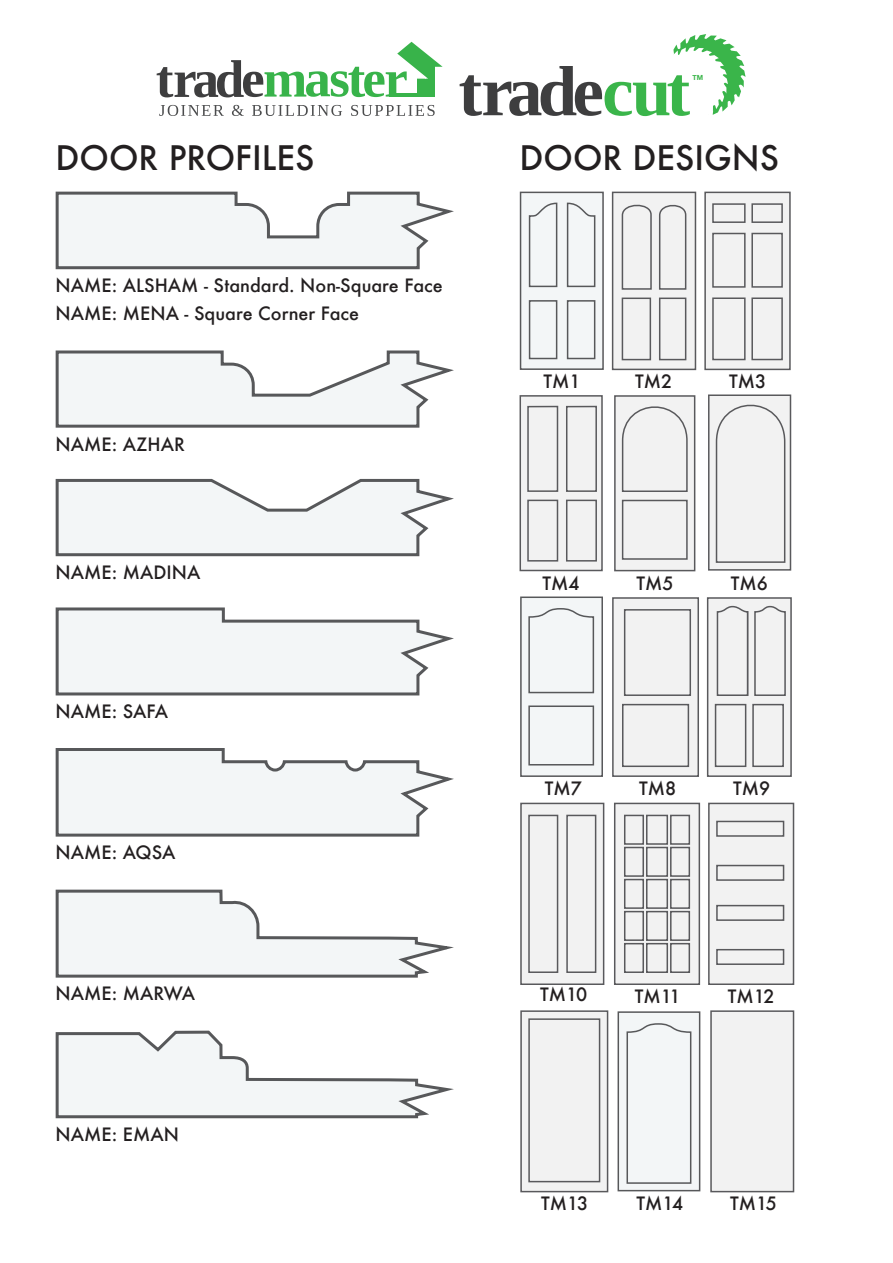
<style>
.page{position:relative;width:893px;height:1263px;background:#fff}
.page>*{position:absolute;margin:0;border:0;box-sizing:border-box;transform-origin:0 0}
.Paragraph_Style_1{font:500 33px "Futura";color:#231f20}
.Paragraph_Style_1-2{font:500 18px "Futura";color:#231f20}
.t1{font:700 7.05px "Helvetica Neue";color:#3ab54a}
</style>
<div class="page">
<svg style="left:55px;top:191px;width:397px;height:79px"></svg>
<svg style="left:55px;top:350px;width:397px;height:78px"></svg>
<svg style="left:55px;top:478px;width:397px;height:79px"></svg>
<svg style="left:55px;top:607px;width:397px;height:89px"></svg>
<svg style="left:55px;top:748px;width:397px;height:89px"></svg>
<svg style="left:55px;top:889px;width:395px;height:89px"></svg>
<svg style="left:55px;top:1030px;width:395px;height:89px"></svg>
<div style="left:612px;top:192px;width:84px;height:178px;background:#f2f2f2;border:2px solid #59595c"></div>
<div style="left:622px;top:298px;width:29px;height:62px;background:#f2f2f2;border:2px solid #59595c"></div>
<svg style="left:621px;top:204px;width:31px;height:86px"></svg>
<svg style="left:659px;top:204px;width:28px;height:86px"></svg>
<div style="left:659px;top:298px;width:27px;height:62px;background:#f2f2f2;border:2px solid #59595c"></div>
<div style="left:704px;top:192px;width:87px;height:178px;background:#f2f2f2;border:2px solid #59595c"></div>
<div style="left:712px;top:297px;width:34px;height:63px;background:#f2f2f2;border:2px solid #59595c"></div>
<div style="left:751px;top:297px;width:32px;height:63px;background:#f2f2f2;border:2px solid #59595c"></div>
<div style="left:712px;top:233px;width:34px;height:55px;background:#f2f2f2;border:2px solid #59595c"></div>
<div style="left:751px;top:233px;width:32px;height:55px;background:#f2f2f2;border:2px solid #59595c"></div>
<div style="left:712px;top:203px;width:34px;height:20px;background:#f2f2f2;border:2px solid #59595c"></div>
<div style="left:751px;top:203px;width:32px;height:20px;background:#f2f2f2;border:2px solid #59595c"></div>
<div style="left:519px;top:395px;width:84px;height:176px;background:#f2f2f2;border:2px solid #59595c"></div>
<div style="left:527px;top:500px;width:31px;height:62px;background:#f2f2f2;border:2px solid #59595c"></div>
<div style="left:566px;top:406px;width:31px;height:86px;border:2px solid #59595c"></div>
<div style="left:527px;top:406px;width:31px;height:86px;border:2px solid #59595c"></div>
<div style="left:566px;top:500px;width:31px;height:62px;background:#f2f2f2;border:2px solid #59595c"></div>
<div style="left:614px;top:395px;width:81px;height:176px;background:#f2f2f2;border:2px solid #59595c"></div>
<svg style="left:621px;top:396px;width:67px;height:96px"></svg>
<div style="left:622px;top:500px;width:66px;height:60px;background:#f2f2f2;border:2px solid #59595c"></div>
<div style="left:708px;top:394px;width:83px;height:177px;background:#f2f2f2;border:2px solid #59595c"></div>
<svg style="left:715px;top:394px;width:71px;height:169px"></svg>
<div style="left:707px;top:597px;width:85px;height:180px;background:#f2f2f2;border:2px solid #59595c"></div>
<div style="left:715px;top:704px;width:31px;height:63px;background:#f2f2f2;border:2px solid #59595c"></div>
<div style="left:752px;top:704px;width:32px;height:63px;background:#f2f2f2;border:2px solid #59595c"></div>
<svg style="left:716px;top:605px;width:70px;height:91px"></svg>
<div style="left:612px;top:597px;width:87px;height:180px;background:#f2f2f2;border:2px solid #59595c"></div>
<div style="left:622px;top:704px;width:67px;height:63px;background:#f2f2f2;border:2px solid #59595c"></div>
<div style="left:624px;top:609px;width:67px;height:87px;background:#f2f2f2;border:2px solid #59595c"></div>
<div style="left:520px;top:803px;width:84px;height:182px;background:#f2f2f2;border:2px solid #59595c"></div>
<div style="left:528px;top:815px;width:30px;height:158px;background:#f2f2f2;border:2px solid #59595c"></div>
<div style="left:566px;top:815px;width:30px;height:158px;background:#f2f2f2;border:2px solid #59595c"></div>
<div style="left:614px;top:803px;width:86px;height:182px;background:#f2f2f2;border:2px solid #59595c"></div>
<div style="left:624px;top:815px;width:20px;height:30px;background:#f2f2f2;border:2px solid #59595c"></div>
<div style="left:670px;top:815px;width:20px;height:30px;background:#f2f2f2;border:2px solid #59595c"></div>
<div style="left:646px;top:815px;width:22px;height:30px;background:#f2f2f2;border:2px solid #59595c"></div>
<div style="left:624px;top:847px;width:20px;height:30px;background:#f2f2f2;border:2px solid #59595c"></div>
<div style="left:670px;top:847px;width:20px;height:30px;background:#f2f2f2;border:2px solid #59595c"></div>
<div style="left:646px;top:847px;width:22px;height:30px;background:#f2f2f2;border:2px solid #59595c"></div>
<div style="left:624px;top:879px;width:20px;height:30px;background:#f2f2f2;border:2px solid #59595c"></div>
<div style="left:670px;top:879px;width:20px;height:30px;background:#f2f2f2;border:2px solid #59595c"></div>
<div style="left:646px;top:879px;width:22px;height:30px;background:#f2f2f2;border:2px solid #59595c"></div>
<div style="left:624px;top:911px;width:20px;height:30px;background:#f2f2f2;border:2px solid #59595c"></div>
<div style="left:670px;top:911px;width:20px;height:30px;background:#f2f2f2;border:2px solid #59595c"></div>
<div style="left:646px;top:911px;width:22px;height:30px;background:#f2f2f2;border:2px solid #59595c"></div>
<div style="left:624px;top:943px;width:20px;height:30px;background:#f2f2f2;border:2px solid #59595c"></div>
<div style="left:670px;top:943px;width:20px;height:30px;background:#f2f2f2;border:2px solid #59595c"></div>
<div style="left:646px;top:943px;width:22px;height:30px;background:#f2f2f2;border:2px solid #59595c"></div>
<div style="left:708px;top:803px;width:86px;height:182px;background:#f2f2f2;border:2px solid #59595c"></div>
<div style="left:716px;top:821px;width:68px;height:16px;background:#f2f2f2;border:2px solid #59595c"></div>
<div style="left:716px;top:865px;width:68px;height:16px;background:#f2f2f2;border:2px solid #59595c"></div>
<div style="left:716px;top:905px;width:68px;height:16px;background:#f2f2f2;border:2px solid #59595c"></div>
<div style="left:716px;top:949px;width:68px;height:16px;background:#f2f2f2;border:2px solid #59595c"></div>
<div style="left:520px;top:1010px;width:88px;height:182px;background:#f2f2f2;border:2px solid #59595c"></div>
<div style="left:528px;top:1018px;width:72px;height:164px;background:#f2f2f2;border:2px solid #59595c"></div>
<div style="left:710px;top:1010px;width:84px;height:182px;background:#f2f2f2;border:2px solid #59595c"></div>
<svg style="left:159px;top:105px;width:65px;height:11px"></svg>
<svg style="left:232px;top:105px;width:12px;height:11px"></svg>
<svg style="left:252px;top:105px;width:90px;height:11px"></svg>
<svg style="left:351px;top:105px;width:84px;height:11px"></svg>
<svg style="left:157px;top:42px;width:286px;height:55px"></svg>
<svg style="left:460px;top:34px;width:286px;height:83px"></svg>
<div style="left:618px;top:1011px;width:82px;height:180px;background:#f3f6f7;border:2px solid #57585a"></div>
<svg style="left:626px;top:1023px;width:66px;height:161px"></svg>
<div style="left:520px;top:596px;width:83px;height:181px;background:#f3f6f7;border:2px solid #57585a"></div>
<div style="left:528px;top:705px;width:66px;height:60px;background:#f3f6f7;border:2px solid #57585a"></div>
<svg style="left:528px;top:608px;width:67px;height:86px"></svg>
<div style="left:520px;top:192px;width:84px;height:178px;background:#f3f6f7;border:2px solid #57585a"></div>
<div style="left:529px;top:300px;width:28px;height:59px;background:#f3f6f7;border:2px solid #57585a"></div>
<svg style="left:528px;top:202px;width:68px;height:86px"></svg>
<div style="left:567px;top:300px;width:28px;height:59px;background:#f3f6f7;border:2px solid #57585a"></div>
<p class="Paragraph_Style_1" style="left:56px;top:135px;width:260px">DOOR PROFILES</p>
<p class="Paragraph_Style_1-2" style="left:56px;top:273px;width:389px">NAME: ALSHAM - Standard. Non-Square Face</p>
<p class="Paragraph_Style_1-2" style="left:56px;top:301px;width:305px">NAME: MENA - Square Corner Face</p>
<p class="Paragraph_Style_1-2" style="left:56px;top:432px;width:131px">NAME: AZHAR</p>
<p class="Paragraph_Style_1-2" style="left:56px;top:560px;width:146px">NAME: MADINA</p>
<p class="Paragraph_Style_1-2" style="left:56px;top:699px;width:114px">NAME: SAFA</p>
<p class="Paragraph_Style_1-2" style="left:56px;top:840px;width:121px">NAME: AQSA</p>
<p class="Paragraph_Style_1-2" style="left:56px;top:981px;width:141px">NAME: MARWA</p>
<p class="Paragraph_Style_1-2" style="left:56px;top:1121px;width:125px">NAME: EMAN</p>
<p class="t1" style="left:693px;top:73px;width:12px">TM</p>
<p class="Paragraph_Style_1" style="left:519px;top:135px;width:261px">DOOR DESIGNS</p>
<p class="Paragraph_Style_1-2" style="left:544px;top:369px;width:39px">TM1</p>
<p class="Paragraph_Style_1-2" style="left:635px;top:369px;width:39px">TM2</p>
<p class="Paragraph_Style_1-2" style="left:729px;top:369px;width:39px">TM3</p>
<p class="Paragraph_Style_1-2" style="left:542px;top:571px;width:39px">TM4</p>
<p class="Paragraph_Style_1-2" style="left:637px;top:571px;width:39px">TM5</p>
<p class="Paragraph_Style_1-2" style="left:731px;top:571px;width:39px">TM6</p>
<p class="Paragraph_Style_1-2" style="left:545px;top:776px;width:39px">TM7</p>
<p class="Paragraph_Style_1-2" style="left:639px;top:776px;width:39px">TM8</p>
<p class="Paragraph_Style_1-2" style="left:733px;top:776px;width:39px">TM9</p>
<p class="Paragraph_Style_1-2" style="left:540px;top:982px;width:49px">TM10</p>
<p class="Paragraph_Style_1-2" style="left:635px;top:983px;width:47px">TM11</p>
<p class="Paragraph_Style_1-2" style="left:728px;top:983px;width:48px">TM12</p>
<p class="Paragraph_Style_1-2" style="left:541px;top:1191px;width:48px">TM13</p>
<p class="Paragraph_Style_1-2" style="left:637px;top:1191px;width:48px">TM14</p>
<p class="Paragraph_Style_1-2" style="left:730px;top:1191px;width:48px">TM15</p>
</div>
